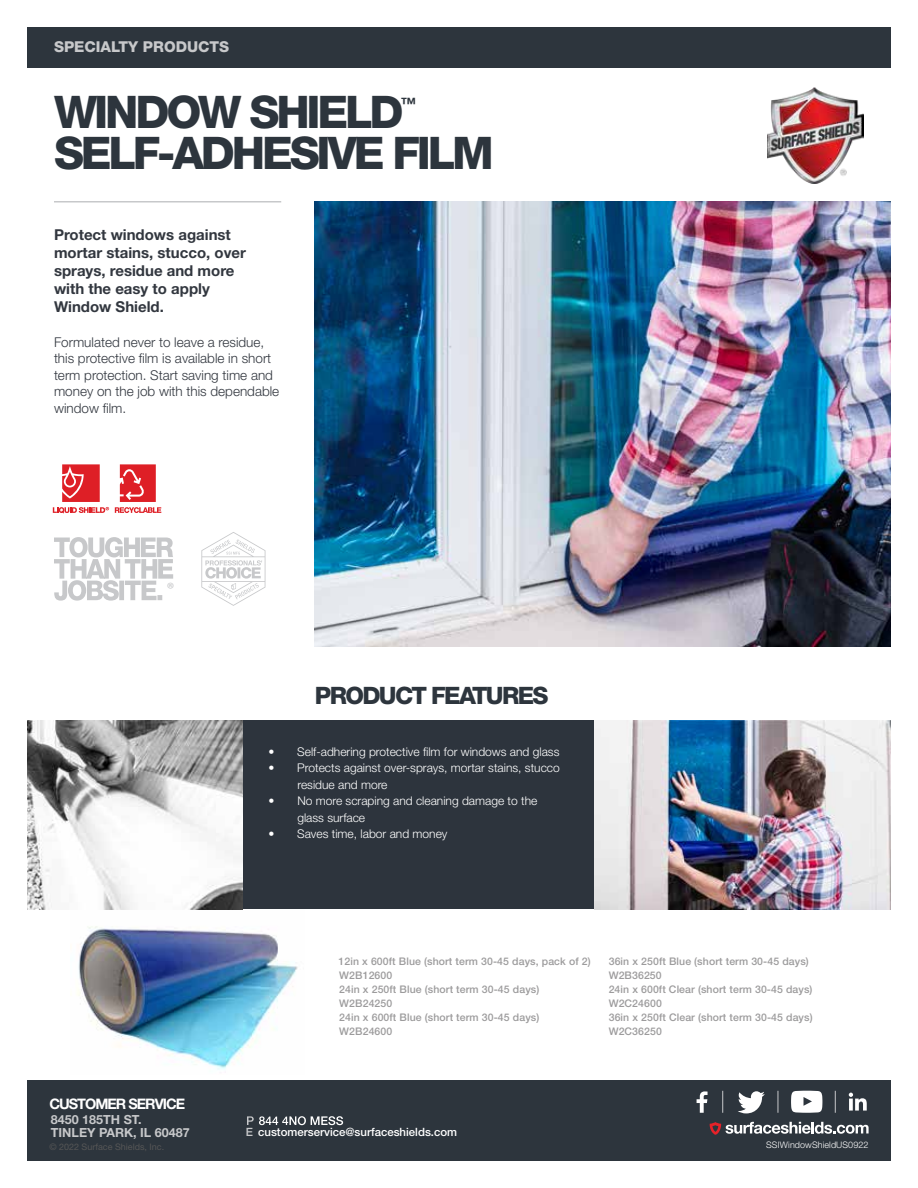
<style>
.page{position:relative;width:918px;height:1188px;background:#fff}
.page>*{position:absolute;margin:0;border:0;box-sizing:border-box;transform-origin:0 0}
.t1{font:800 45px "Helvetica Neue LT Pro";letter-spacing:-.07em;color:#2d353d}
.t2{font:800 24px "Helvetica Neue LT Pro";letter-spacing:-.07em;color:#2d353d}
.t3{font:18px "Myriad Pro";color:#c7c8ca}
.t4{font:700 15.75px "Helvetica Neue LT Pro";color:#2d353d}
.t5{font:700 15px/18px "Helvetica Neue LT Pro";color:#32373f}
.t6{font:800 15px "Helvetica Neue LT Pro";color:#c7c8ca}
.t7{font:700 14.55px "Helvetica Neue LT Pro";letter-spacing:-.07em;color:#fff}
.t8{font:300 13.5px/16.5px "Helvetica Neue LT Pro";color:#32373f}
.t9{font:700 12.6px/12.6px "Helvetica Neue LT Pro";color:#c7c8ca}
.t10{font:300 12px/16.5px "Helvetica Neue LT Pro";color:#fff}
.t11{font:500 11.4px "Helvetica Neue LT Pro";color:#fff}
.t12{font:500 10.5px/13.8px "Helvetica Neue LT Pro";letter-spacing:.01em;color:#9c9b9c}
.t13{font:9px "Helvetica Neue LT Pro";color:#565656}
.t14{font:300 9px "Helvetica Neue LT Pro";letter-spacing:.01em;color:#fff}
.s1{color:#c7c8ca}
</style>
<div class="page">
<img style="left:77px;top:909px;width:221px;height:161px">
<img style="left:28px;top:720px;width:215px;height:189px">
<div style="left:27px;top:27px;width:864px;height:41px;background:#2d353d"></div>
<div style="left:27px;top:1080px;width:864px;height:81px;background:#2d353d"></div>
<hr style="left:54px;top:201px;width:227px;height:1px;background:#c7c8ca">
<img style="left:768px;top:87px;width:96px;height:96px">
<svg style="left:54px;top:537px;width:119px;height:64px"></svg>
<div style="left:243px;top:720px;width:351px;height:189px;background:#2d343d"></div>
<svg style="left:201px;top:532px;width:64px;height:74px"></svg>
<img style="left:315px;top:201px;width:576px;height:445px">
<img style="left:594px;top:720px;width:297px;height:189px">
<svg style="left:247px;top:1116px;width:96px;height:9px"></svg>
<svg style="left:710px;top:1122px;width:159px;height:13px"></svg>
<svg style="left:697px;top:1091px;width:11px;height:22px"></svg>
<svg style="left:849px;top:1093px;width:18px;height:18px"></svg>
<svg style="left:791px;top:1091px;width:31px;height:22px"></svg>
<svg style="left:738px;top:1091px;width:27px;height:22px"></svg>
<svg style="left:722px;top:1091px;width:1px;height:22px"></svg>
<svg style="left:778px;top:1091px;width:1px;height:22px"></svg>
<svg style="left:835px;top:1091px;width:1px;height:22px"></svg>
<svg style="left:115px;top:464px;width:46px;height:49px"></svg>
<svg style="left:53px;top:464px;width:56px;height:49px"></svg>
<h3 class="t6" style="left:54px;top:38px;width:177px">SPECIALTY PRODUCTS</h3>
<h1 class="t1" style="left:54px;top:85px;width:351px">WINDOW SHIELD</h1>
<h3 class="t4" style="left:401px;top:93px;width:17px">™</h3>
<h1 class="t1" style="left:54px;top:126px;width:441px">SELF-ADHESIVE FILM</h1>
<h3 class="t5" style="left:54px;top:226px;width:193px">Protect windows against mortar stains, stucco, over sprays, residue and more with the easy to apply<br>Window Shield.</h3>
<p class="t8" style="left:54px;top:333px;width:227px">Formulated never to leave a residue, this protective film is available in short term protection. Start saving time and money on the job with this dependable window film.</p>
<h3 class="t3" style="left:167px;top:578px;width:9px">®</h3>
<h3 class="t7" style="left:49px;top:1095px;width:137px">CUSTOMER SERVICE</h3>
<p class="t9" style="left:51px;top:1113px;width:140px">8450 185TH ST.<br>TINLEY PARK, IL 60487</p>
<h2 class="t2" style="left:315px;top:681px;width:235px">PRODUCT FEATURES</h2>
<p class="t10" style="left:269px;top:743px;width:292px">• Self-adhering protective film for windows and glass</p>
<p class="t10" style="left:297px;top:760px;width:264px;text-indent:-29px">• Protects against over-sprays, mortar stains, stucco residue and more</p>
<p class="t10" style="left:297px;top:793px;width:242px;text-indent:-29px">• No more scraping and cleaning damage to the glass surface</p>
<p class="t10" style="left:269px;top:826px;width:180px">• Saves time, labor and money</p>
<p class="t12" style="left:339px;top:955px;width:254px">12in x 600ft Blue (short term 30-45 days, pack of 2)<br>W2B12600<br>24in x 250ft Blue (short term 30-45 days)<br>W2B24250<br>24in x 600ft Blue (short term 30-45 days)<br>W2B24600</p>
<p class="t12" style="left:609px;top:955px;width:205px">36in x 250ft Blue (short term 30-45 days)<br>W2B36250<br>24in x 600ft Clear (short term 30-45 days)<br>W2C24600<br>36in x 250ft Clear (short term 30-45 days)<br>W2C36250</p>
<p class="t11" style="left:246px;top:1125px;width:213px"><span class="s1">E</span> customerservice@surfaceshields.com</p>
<p class="t13" style="left:49px;top:1142px;width:116px">© 2022 Surface Shields, Inc.</p>
<p class="t14" style="left:766px;top:1139px;width:104px">SSIWindowShieldUS0922</p>
</div>
